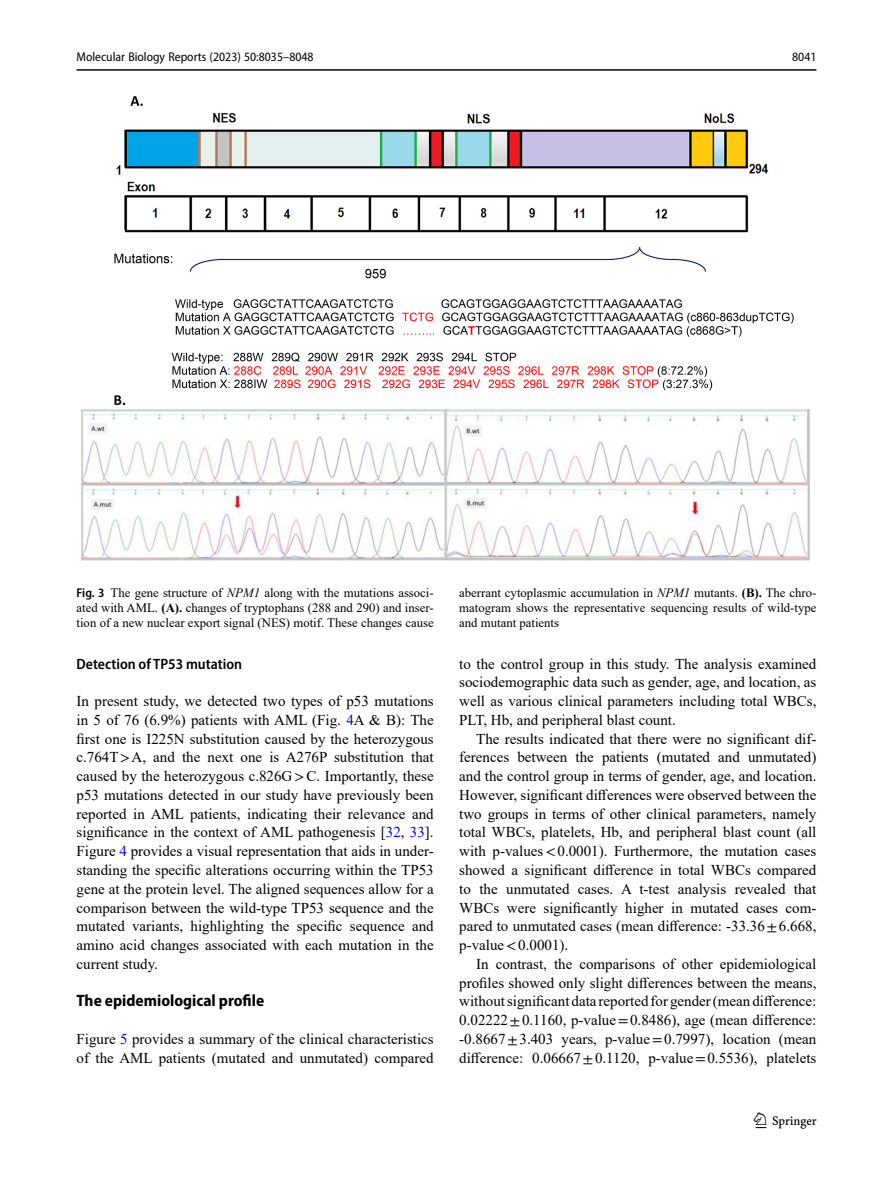
<style>
.page{position:relative;width:893px;height:1187px;background:#fff}
.page>*{position:absolute;margin:0;border:0;box-sizing:border-box;transform-origin:0 0}
.t1{font:22.5px "Springnew";color:#000}
.Head_2{font:700 semi-condensed 16.5px "Myriad Pro";color:#000}
.Body_Text{font:15px/18.8px "Times New Roman";color:#000;text-align:justify}
.Body_Text_Indent{font:15px/18.8px "Times New Roman";color:#000;text-align:justify}
.Head_3{font:600 semi-condensed 15px "Myriad Pro";color:#000}
.Figure_Caption{font:12.75px/15px "Times New Roman";color:#000;text-align:justify}
.t2{font:semi-condensed 12.75px "Myriad Pro";color:#000}
.s1{font-family:"Myriad Pro";font-weight:600;font-stretch:semi-condensed}
.s2{font-style:italic}
.s3{font-weight:700}
.s4{color:#00f}
.s5{font-family:"STIX"}
</style>
<div class="page">
<hr style="left:77px;top:69px;width:739px;height:2px;background:#000">
<img style="left:81px;top:96px;width:729px;height:466px">
<p class="t2" style="left:77px;top:49px;width:239px">Molecular Biology Reports (2023) 50:8035–8048</p>
<p class="t2" style="left:792px;top:49px;width:26px">8041</p>
<p class="Figure_Caption" style="left:77px;top:584px;width:359px"><span class="s1">Fig. 3</span> The gene structure of <span class="s2">NPM1</span> along with the mutations associ&shy;ated with AML. <span class="s3">(A).</span> changes of tryptophans (288 and 290) and inser&shy;tion of a new nuclear export signal (NES) motif. These changes cause</p>
<p class="Figure_Caption" style="left:459px;top:584px;width:359px">aberrant cytoplasmic accumulation in <span class="s2">NPM1</span> mutants. <span class="s3">(B).</span> The chro&shy;matogram shows the representative sequencing results of wild-type and mutant patients</p>
<p class="Head_3" style="left:77px;top:654px;width:167px">Detection of TP53 mutation</p>
<p class="Body_Text" style="left:77px;top:691px;width:359px">In present study, we detected two types of p53 mutations in 5 of 76 (6.9%) patients with AML (Fig. <span class="s4">4</span>A &amp; B): The first one is I225N substitution caused by the heterozygous c.764T<span class="s5">&gt;</span>A, and the next one is A276P substitution that caused by the heterozygous c.826G<span class="s5">&gt;</span>C. Importantly, these p53 mutations detected in our study have previously been reported in AML patients, indicating their relevance and significance in the context of AML pathogenesis [<span class="s4">32</span>, <span class="s4">33</span>].<br>Figure <span class="s4">4</span> provides a visual representation that aids in under&shy;standing the specific alterations occurring within the TP53 gene at the protein level. The aligned sequences allow for a comparison between the wild-type TP53 sequence and the mutated variants, highlighting the specific sequence and amino acid changes associated with each mutation in the current study.</p>
<p class="Head_2" style="left:77px;top:990px;width:189px">The epidemiological profile</p>
<p class="Body_Text" style="left:77px;top:1028px;width:359px">Figure <span class="s4">5</span> provides a summary of the clinical characteristics of the AML patients (mutated and unmutated) compared</p>
<p class="Body_Text" style="left:459px;top:653px;width:359px">to the control group in this study. The analysis examined sociodemographic data such as gender, age, and location, as well as various clinical parameters including total WBCs, PLT, Hb, and peripheral blast count.</p>
<p class="Body_Text_Indent" style="left:459px;top:728px;width:359px;text-indent:17px">The results indicated that there were no significant dif&shy;ferences between the patients (mutated and unmutated) and the control group in terms of gender, age, and location.<br>However, significant differences were observed between the two groups in terms of other clinical parameters, namely total WBCs, platelets, Hb, and peripheral blast count (all with p-values<span class="s5">&lt;</span>0.0001). Furthermore, the mutation cases showed a significant difference in total WBCs compared to the unmutated cases. A t-test analysis revealed that WBCs were significantly higher in mutated cases com&shy;pared to unmutated cases (mean difference: -33.36<span class="s5">±</span>6.668, p-value<span class="s5">&lt;</span>0.0001).</p>
<p class="Body_Text_Indent" style="left:459px;top:953px;width:359px;text-indent:17px">In contrast, the comparisons of other epidemiological profiles showed only slight differences between the means, without significant data reported for gender (mean difference:<br>0.02222<span class="s5">±</span>0.1160, p-value<span class="s5">=</span>0.8486), age (mean difference: -0.8667<span class="s5">±</span>3.403 years, p-value<span class="s5">=</span>0.7997), location (mean difference: 0.06667<span class="s5">±</span>0.1120, p-value<span class="s5">=</span>0.5536), platelets</p>
<h1 class="t1" style="left:756px;top:1107px;width:63px">1 3</h1>
</div>
